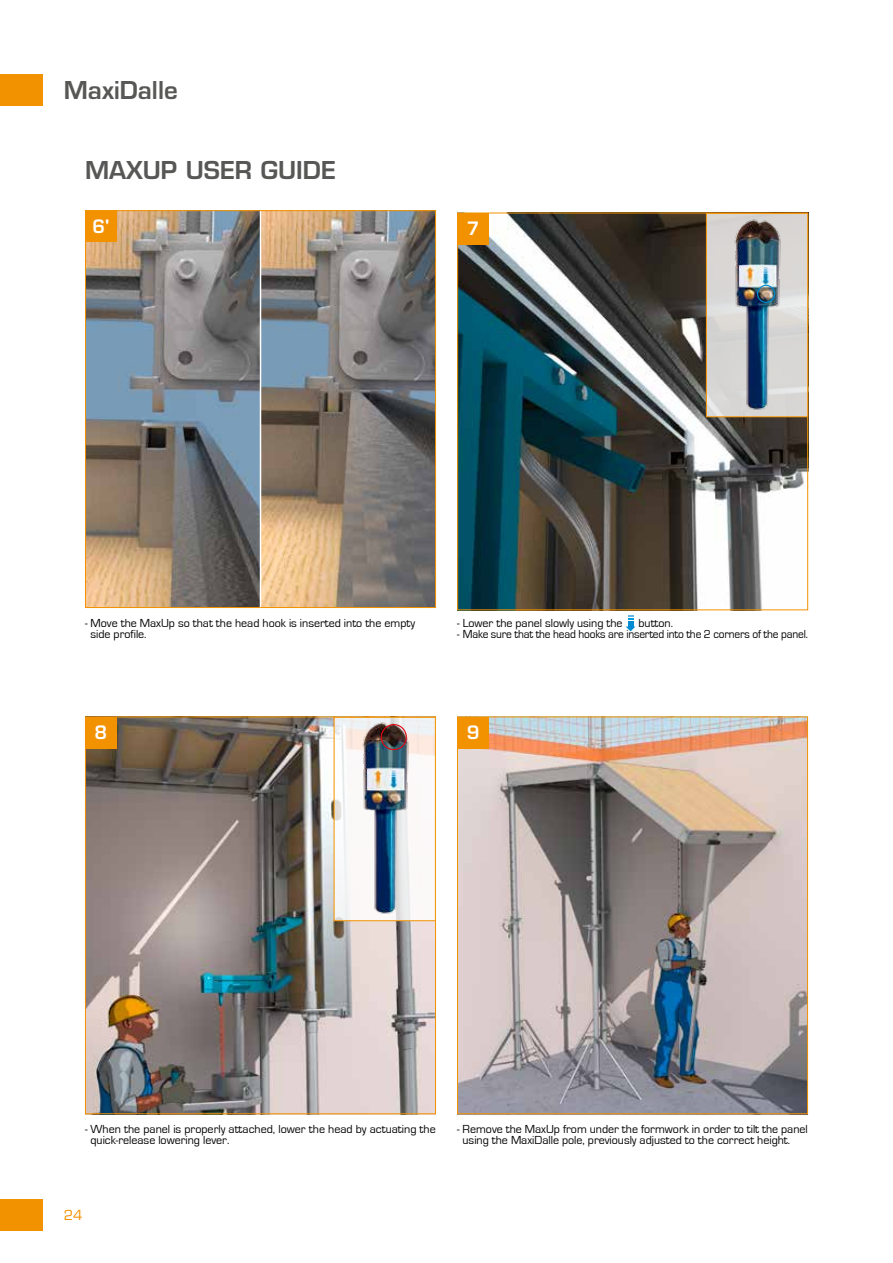
<style>
.page{position:relative;width:893px;height:1263px;background:#fff}
.page>*{position:absolute;margin:0;border:0;box-sizing:border-box;transform-origin:0 0}
.t1{font:600 24px "Eurostile LT Std";color:#575756}
.t2{font:600 18px "Eurostile LT Std";color:#fff}
.t3{font:13.5px "Eurostile LT Std";color:#f39200}
.t4{font:12px/11.2px "Eurostile";color:#000}
.t5{font:12px "Eurostile";color:#000;scale:.95 1}
</style>
<div class="page">
<div style="left:0;top:1199px;width:43px;height:32px;background:#f39200"></div>
<div style="left:0;top:74px;width:43px;height:32px;background:#f39200"></div>
<img style="left:459px;top:215px;width:347px;height:393px">
<img style="left:87px;top:718px;width:347px;height:394px">
<img style="left:459px;top:718px;width:347px;height:394px">
<div style="left:457px;top:716px;width:351px;height:398px;border:1px solid #f39200"></div>
<div style="left:85px;top:716px;width:32px;height:32px;background:#f39200"></div>
<svg style="left:626px;top:616px;width:9px;height:15px"></svg>
<div style="left:457px;top:213px;width:32px;height:31px;background:#f39200"></div>
<div style="left:457px;top:716px;width:32px;height:32px;background:#f39200"></div>
<svg style="left:708px;top:215px;width:98px;height:200px;background:#d9d7d6"></svg>
<img style="left:717px;top:215px;width:80px;height:200px">
<div style="left:706px;top:213px;width:102px;height:204px;border:1px solid #f39200"></div>
<div style="left:757px;top:285px;width:18px;height:18px;border:1px solid #008bd2;border-radius:50%"></div>
<svg style="left:336px;top:719px;width:98px;height:200px"></svg>
<img style="left:344px;top:719px;width:81px;height:200px">
<div style="left:334px;top:717px;width:102px;height:204px;border:1px solid #f39200"></div>
<div style="left:381px;top:724px;width:26px;height:26px;border:1px solid #e30613;border-radius:50%"></div>
<img style="left:87px;top:212px;width:347px;height:394px">
<div style="left:85px;top:210px;width:351px;height:398px;border:1px solid #f39200"></div>
<div style="left:85px;top:210px;width:32px;height:32px;background:#f39200"></div>
<hr style="left:260px;top:211px;width:1px;height:396px;background:#fff">
<h1 class="t1" style="left:64px;top:76px;width:115px">MaxiDalle</h1>
<h1 class="t1" style="left:85px;top:155px;width:252px">MAXUP USER GUIDE</h1>
<h2 class="t2" style="left:92px;top:215px;width:18px">6'</h2>
<h2 class="t2" style="left:467px;top:217px;width:14px">7</h2>
<p class="t4" style="left:91px;top:617px;width:326px;text-indent:-5px">- Move the MaxUp so that the head hook is inserted into the empty side profile.</p>
<h2 class="t2" style="left:95px;top:721px;width:14px">8</h2>
<p class="t4" style="left:457px;top:617px;width:167px">- Lower the panel slowly using the</p>
<p class="t4" style="left:638px;top:617px;width:36px">button.</p>
<p class="t5" style="left:457px;top:628px;width:371px">- Make sure that the head hooks are inserted into the 2 corners of the panel.</p>
<h2 class="t2" style="left:467px;top:721px;width:14px">9</h2>
<p class="t4" style="left:90px;top:1123px;width:347px;text-indent:-5px">- When the panel is properly attached, lower the head by actuating the quick-release lowering lever.</p>
<p class="t4" style="left:463px;top:1123px;width:347px;text-indent:-5px">- Remove the MaxUp from under the formwork in order to tilt the panel using the MaxiDalle pole, previously adjusted to the correct height.</p>
<p class="t3" style="left:64px;top:1207px;width:20px">24</p>
</div>
